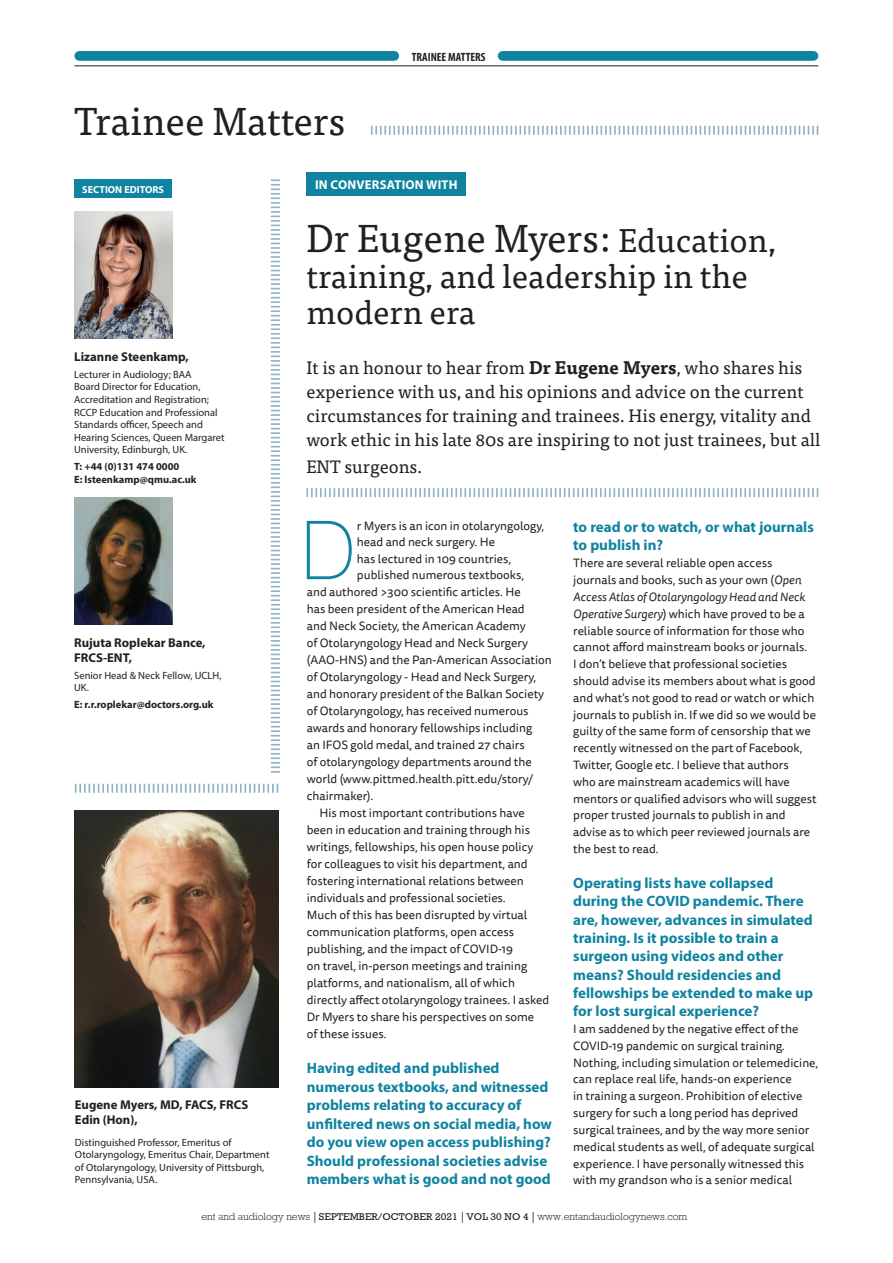
<style>
.page{position:relative;width:893px;height:1263px;background:#fff}
.page>*{position:absolute;margin:0;border:0;box-sizing:border-box;transform-origin:0 0}
.feature_body_drop_ca{font:300 expanded 79.65px "Europa SB";color:#0f83a0}
.feature_Headline{font:39px "Tisa Pro";color:#231f20}
.feature_Headline-2{font:33px/36px "Tisa Pro";color:#231f20}
.feature_Headline-3{font:18px/24px "Tisa Pro";color:#231f20}
.Feature_Subhead{font:700 15px/18.3px "Myriad Pro";color:#0f83a0}
.feature_Author_name{font:700 12.75px/15.3px "Myriad Pro";color:#231f20}
.feature_Author{font:700 12.75px "Myriad Pro";letter-spacing:.02em;color:#fff}
.feature_body_no_inde{font:12px/16.8px "Tisa Sans Pro";color:#231f20}
.feature_body_drop_ca-2{font:12px "Tisa Sans Pro";color:#231f20}
.feature_Body_Indent{font:12px/17px "Tisa Sans Pro";color:#231f20}
.t1{font:700 condensed 12px "Myriad Pro";color:#231f20}
.feature_author_bioda{font:10.5px/12.6px "Myriad Pro";color:#231f20}
.t2{font:300 10.5px "Rockwell";color:#231f20}
.feature_Author_conta{font:700 10.5px/12.6px "Myriad Pro";color:#231f20}
.t3{font:700 10.2px "Myriad Pro";color:#fff}
.s1{font-size:33px}
.s2{font-weight:700}
.s3{font-style:italic}
.s4{font-family:"Adobe Caslon Pro";font-weight:700}
.s5{font-weight:400;font-size:10.05px}
</style>
<div class="page">
<hr style="left:74px;top:66px;width:744px;height:1px;background:#231f20">
<div style="left:79px;top:51px;width:315px;height:10px;background:#0f83a0"></div>
<div style="left:503px;top:51px;width:310px;height:10px;background:#0f83a0"></div>
<img style="left:74px;top:498px;width:98px;height:126px">
<svg style="left:271px;top:179px;width:9px;height:594px"></svg>
<svg style="left:371px;top:126px;width:447px;height:9px"></svg>
<div style="left:74px;top:179px;width:98px;height:19px;background:#0f83a0"></div>
<div style="left:306px;top:173px;width:160px;height:23px;background:#0f83a0"></div>
<img style="left:74px;top:211px;width:98px;height:128px">
<svg style="left:306px;top:488px;width:512px;height:9px"></svg>
<svg style="left:75px;top:784px;width:203px;height:9px"></svg>
<img style="left:75px;top:810px;width:203px;height:277px">
<p class="feature_Headline" style="left:75px;top:92px;width:272px">Trainee Matters</p>
<p class="t1" style="left:412px;top:49px;width:75px">TRAINEE MATTERS</p>
<p class="t3" style="left:82px;top:183px;width:83px">SECTION EDITORS</p>
<p class="feature_Author_name" style="left:74px;top:349px;width:116px">Lizanne Steenkamp,</p>
<p class="feature_author_bioda" style="left:74px;top:368px;width:152px">Lecturer in Audiology; BAA<br>Board Director for Education,<br>Accreditation and Registration;<br>RCCP Education and Professional<br>Standards officer, Speech and<br>Hearing Sciences, Queen Margaret<br>University, Edinburgh, UK.</p>
<p class="feature_Author_conta" style="left:74px;top:460px;width:124px">T: +44 (0)131 474 0000<br>E: lsteenkamp@qmu.ac.uk</p>
<p class="feature_Author" style="left:315px;top:176px;width:144px">IN CONVERSATION WITH</p>
<p class="feature_Headline" style="left:306px;top:210px;width:471px">Dr Eugene Myers: <span class="s1">Education,</span></p>
<p class="feature_Headline-2" style="left:306px;top:257px;width:443px">training, and leadership in the modern era</p>
<p class="feature_Headline-3" style="left:306px;top:354px;width:516px">It is an honour to hear from <span class="s2">Dr Eugene Myers</span>, who shares his experience with us, and his opinions and advice on the current circumstances for training and trainees. His energy, vitality and work ethic in his late 80s are inspiring to not just trainees, but all</p>
<p class="feature_Headline-3" style="left:306px;top:453px;width:118px">ENT surgeons.</p>
<p class="feature_body_drop_ca" style="left:298px;top:505px;width:60px">D</p>
<p class="feature_body_drop_ca-2" style="left:357px;top:517px;width:189px">r Myers is an icon in otolaryngology,</p>
<p class="Feature_Subhead" style="left:573px;top:517px;width:242px">to read or to watch, or what journals to publish in?</p>
<p class="feature_body_no_inde" style="left:573px;top:555px;width:245px">There are several reliable open access journals and books, such as your own (<span class="s3">Open Access Atlas of Otolaryngology Head and Neck Operative Surgery</span>) which have proved to be a reliable source of information for those who cannot afford mainstream books or journals.<br>I don’t believe that professional societies should advise its members about what is good and what’s not good to read or watch or which journals to publish in. If we did so we would be guilty of the same form of censorship that we recently witnessed on the part of Facebook, Twitter, Google etc. I believe that authors<br>who are mainstream academics will have mentors or qualified advisors who will suggest proper trusted journals to publish in and advise as to which peer reviewed journals are the best to read.</p>
<p class="Feature_Subhead" style="left:573px;top:873px;width:241px">Operating lists have collapsed during the COVID pandemic. There are, however, advances in simulated training. Is it possible to train a surgeon using videos and other means? Should residencies and fellowships be extended to make up for lost surgical experience?</p>
<p class="feature_body_no_inde" style="left:573px;top:1021px;width:247px">I am saddened by the negative effect of the COVID-19 pandemic on surgical training.<br>Nothing, including simulation or telemedicine, can replace real life, hands-on experience<br>in training a surgeon. Prohibition of elective surgery for such a long period has deprived surgical trainees, and by the way more senior medical students as well, of adequate surgical experience. I have personally witnessed this with my grandson who is a senior medical</p>
<p class="feature_body_drop_ca-2" style="left:357px;top:534px;width:140px">head and neck surgery. He</p>
<p class="feature_body_drop_ca-2" style="left:357px;top:550px;width:156px">has lectured in 109 countries,</p>
<p class="feature_body_drop_ca-2" style="left:357px;top:567px;width:169px">published numerous textbooks,</p>
<p class="feature_body_drop_ca-2" style="left:307px;top:584px;width:215px">and authored &gt;300 scientific articles. He</p>
<p class="feature_body_drop_ca-2" style="left:307px;top:601px;width:219px">has been president of the American Head</p>
<p class="feature_body_drop_ca-2" style="left:307px;top:618px;width:220px">and Neck Society, the American Academy</p>
<p class="feature_body_drop_ca-2" style="left:307px;top:635px;width:223px">of Otolaryngology Head and Neck Surgery</p>
<p class="feature_body_drop_ca-2" style="left:307px;top:652px;width:247px">(AAO-HNS) and the Pan-American Association</p>
<p class="feature_body_drop_ca-2" style="left:307px;top:669px;width:231px">of Otolaryngology - Head and Neck Surgery,</p>
<p class="feature_body_drop_ca-2" style="left:307px;top:686px;width:239px">and honorary president of the Balkan Society</p>
<p class="feature_body_drop_ca-2" style="left:307px;top:703px;width:223px">of Otolaryngology, has received numerous</p>
<p class="feature_body_drop_ca-2" style="left:307px;top:720px;width:227px">awards and honorary fellowships including</p>
<p class="feature_body_drop_ca-2" style="left:307px;top:737px;width:220px">an IFOS gold medal, and trained 27 chairs</p>
<p class="feature_body_drop_ca-2" style="left:307px;top:754px;width:226px">of otolaryngology departments around the</p>
<p class="feature_body_drop_ca-2" style="left:307px;top:771px;width:228px">world (www.pittmed.health.pitt.edu/story/</p>
<p class="feature_body_drop_ca-2" style="left:307px;top:788px;width:68px">chairmaker).</p>
<p class="feature_Body_Indent" style="left:307px;top:805px;width:244px;text-indent:13px">His most important contributions have been in education and training through his writings, fellowships, his open house policy for colleagues to visit his department, and fostering international relations between individuals and professional societies.<br>Much of this has been disrupted by virtual communication platforms, open access publishing, and the impact of COVID-19<br>on travel, in-person meetings and training platforms, and nationalism, all of which directly affect otolaryngology trainees. I asked Dr Myers to share his perspectives on some<br>of these issues.</p>
<p class="Feature_Subhead" style="left:307px;top:1058px;width:247px">Having edited and published numerous textbooks, and witnessed problems relating to accuracy of unfiltered news on social media, how do you view open access publishing?<br>Should professional societies advise members what is good and not good</p>
<p class="feature_Author_name" style="left:74px;top:634px;width:133px">Rujuta Roplekar Bance,<br>FRCS-ENT,</p>
<p class="feature_author_bioda" style="left:74px;top:669px;width:149px">Senior Head &amp; Neck Fellow, UCLH,<br>UK.</p>
<p class="feature_Author_conta" style="left:74px;top:698px;width:141px">E: r.r.roplekar@doctors.org.uk</p>
<p class="feature_Author_name" style="left:75px;top:1097px;width:175px">Eugene Myers, MD, FACS, FRCS<br>Edin (Hon),</p>
<p class="feature_author_bioda" style="left:75px;top:1135px;width:196px">Distinguished Professor, Emeritus of Otolaryngology, Emeritus Chair, Department of Otolaryngology, University of Pittsburgh, Pennsylvania, USA.</p>
<p class="t2" style="left:201px;top:1210px;width:487px">ent and audiology news <span class="s4">|</span> <span class="s5">SEPTEMBER/OCTOBER 2021</span> <span class="s4">|</span> <span class="s5">VOL 30 NO 4</span> <span class="s4">|</span> www.entandaudiologynews.com</p>
</div>
